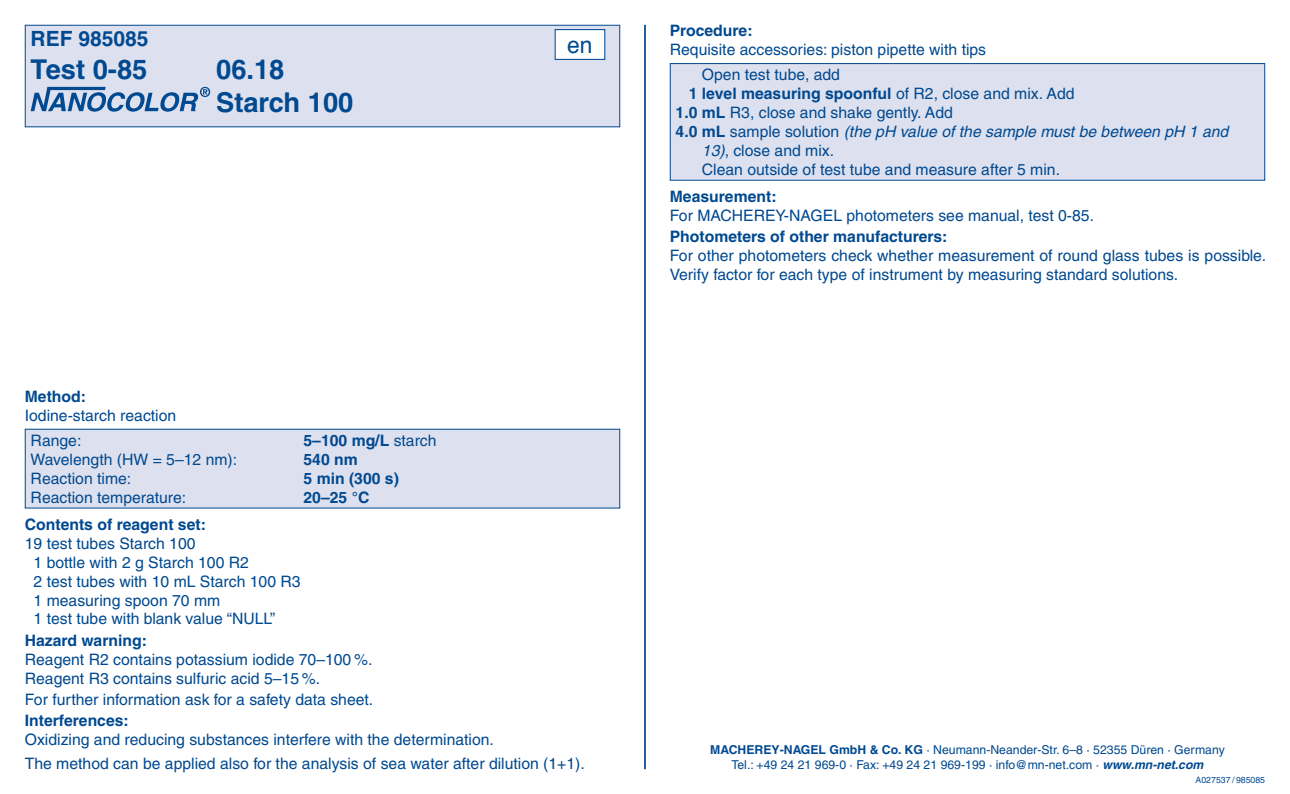
<style>
.page{position:relative;width:1290px;height:794px;background:#fff}
.page>*{position:absolute;margin:0;border:0;box-sizing:border-box;transform-origin:0 0}
.t1{font:700 27.3px/32.9px "Helvetica LT Pro";color:#014990}
.t2{font:22.75px "Helvetica";color:#014990}
.t3{font:700 21px "Helvetica LT Pro";color:#014990}
.t4{font:15.75px/18.9px "Helvetica LT Pro";color:#014990}
.t5{font:700 15.75px "Helvetica LT Pro";color:#014990}
.t6{font:italic 15.75px "Helvetica LT Pro";color:#014990}
.t7{font:12.25px/14.7px "Helvetica LT Pro";color:#014990;text-align:center}
.t8{font:8.75px "Helvetica LT Pro";color:#014990}
.s1{font-weight:400}
.s2{font-weight:700}
.s3{font-weight:700;font-style:normal}
.s4{font-style:normal}
.s5{font-style:italic}
.s6{font-weight:700;font-style:italic}
</style>
<div class="page">
<div style="left:25px;top:25px;width:595px;height:102px;background:#dde1ef"></div>
<svg style="left:31px;top:87px;width:179px;height:25px"></svg>
<div style="left:25px;top:25px;width:595px;height:102px;border:1px solid #014990"></div>
<div style="left:555px;top:30px;width:50px;height:29px;background:#fff"></div>
<div style="left:555px;top:29px;width:50px;height:31px;border:1px solid #014990"></div>
<hr style="left:644px;top:25px;width:2px;height:744px;background:#014990">
<div style="left:25px;top:429px;width:595px;height:79px;background:#dde1ef"></div>
<div style="left:25px;top:429px;width:595px;height:79px;border:1px solid #014990"></div>
<div style="left:670px;top:64px;width:595px;height:116px;background:#dde1ef"></div>
<div style="left:670px;top:63px;width:595px;height:118px;border:1px solid #014990"></div>
<h3 class="t3" style="left:31px;top:26px;width:119px">REF 985085</h3>
<h1 class="t1" style="left:31px;top:53px;width:118px">Test 0-85</h1>
<h1 class="t1" style="left:216px;top:53px;width:139px">06.18<br>Starch 100</h1>
<p class="t5" style="left:25px;top:386px;width:63px">Method:</p>
<p class="t4" style="left:31px;top:402px;width:147px;line-height:25.2px;text-indent:-6px">Iodine-starch reaction<br>Range:</p>
<p class="t5" style="left:303px;top:431px;width:135px">5–100 mg/L <span class="s1">starch</span></p>
<h2 class="t2" style="left:567px;top:27px;width:27px">en</h2>
<p class="t4" style="left:31px;top:450px;width:208px">Wavelength (HW = 5–12 nm):</p>
<p class="t5" style="left:303px;top:450px;width:56px">540 nm</p>
<p class="t4" style="left:31px;top:469px;width:102px">Reaction time:</p>
<p class="t5" style="left:303px;top:468px;width:97px">5 min (300 s)</p>
<p class="t4" style="left:31px;top:487px;width:157px">Reaction temperature:</p>
<p class="t5" style="left:303px;top:487px;width:67px">20–25 °C</p>
<p class="t5" style="left:25px;top:515px;width:183px">Contents of reagent set:</p>
<p class="t4" style="left:34px;top:534px;width:269px;text-indent:-9px">19 test tubes Starch 100<br>1 bottle with 2 g Starch 100 R2<br>2 test tubes with 10 mL Starch 100 R3<br>1 measuring spoon 70 mm<br>1 test tube with blank value “NULL”</p>
<p class="t5" style="left:25px;top:630px;width:124px">Hazard warning:</p>
<p class="t4" style="left:25px;top:649px;width:349px">Reagent R2 contains potassium iodide 70–100 %.<br>Reagent R3 contains sulfuric acid 5–15 %.</p>
<p class="t4" style="left:25px;top:690px;width:350px">For further information ask for a safety data sheet.</p>
<p class="t5" style="left:25px;top:711px;width:105px">Interferences:</p>
<p class="t4" style="left:25px;top:728px;width:562px;line-height:23.8px">Oxidizing and reducing substances interfere with the determination.<br>The method can be applied also for the analysis of sea water after dilution (1+1).</p>
<p class="t5" style="left:670px;top:21px;width:84px">Procedure:</p>
<p class="t4" style="left:702px;top:37px;width:286px;line-height:25.2px;text-indent:-32px">Requisite accessories: piston pipette with tips<br>Open test tube, add</p>
<p class="t5" style="left:689px;top:84px;width:387px">1 level measuring spoonful <span class="s1">of R2, close and mix. Add</span></p>
<p class="t4" style="left:676px;top:103px;width:279px"><span class="s2">1.0 mL</span> R3, close and shake gently. Add</p>
<p class="t6" style="left:676px;top:122px;width:554px"><span class="s3">4.0 mL</span> <span class="s4">sample solution</span> (the pH value of the sample must be between pH 1 and</p>
<p class="t4" style="left:702px;top:141px;width:134px"><span class="s5">13)</span>, close and mix.</p>
<p class="t4" style="left:702px;top:160px;width:360px">Clean outside of test tube and measure after 5 min.</p>
<p class="t5" style="left:670px;top:187px;width:108px">Measurement:</p>
<p class="t4" style="left:670px;top:206px;width:426px">For MACHEREY‑NAGEL photometers see manual, test 0-85.</p>
<p class="t5" style="left:670px;top:227px;width:279px">Photometers of other manufacturers:</p>
<p class="t4" style="left:670px;top:246px;width:598px">For other photometers check whether measurement of round glass tubes is possible.<br>Verify factor for each type of instrument by measuring standard solutions.</p>
<p class="t7" style="left:710px;top:743px;width:516px"><span class="s2">MACHEREY-NAGEL GmbH &amp; Co. KG</span> · Neumann-Neander-Str. 6–8 · 52355 Düren · Germany<br>Tel.: +49 24 21 969-0 · Fax: +49 24 21 969-199 · info@mn-net.com · <span class="s6">www.mn-net.com</span></p>
<p class="t8" style="left:1195px;top:775px;width:71px">A027537 / 985085</p>
</div>
